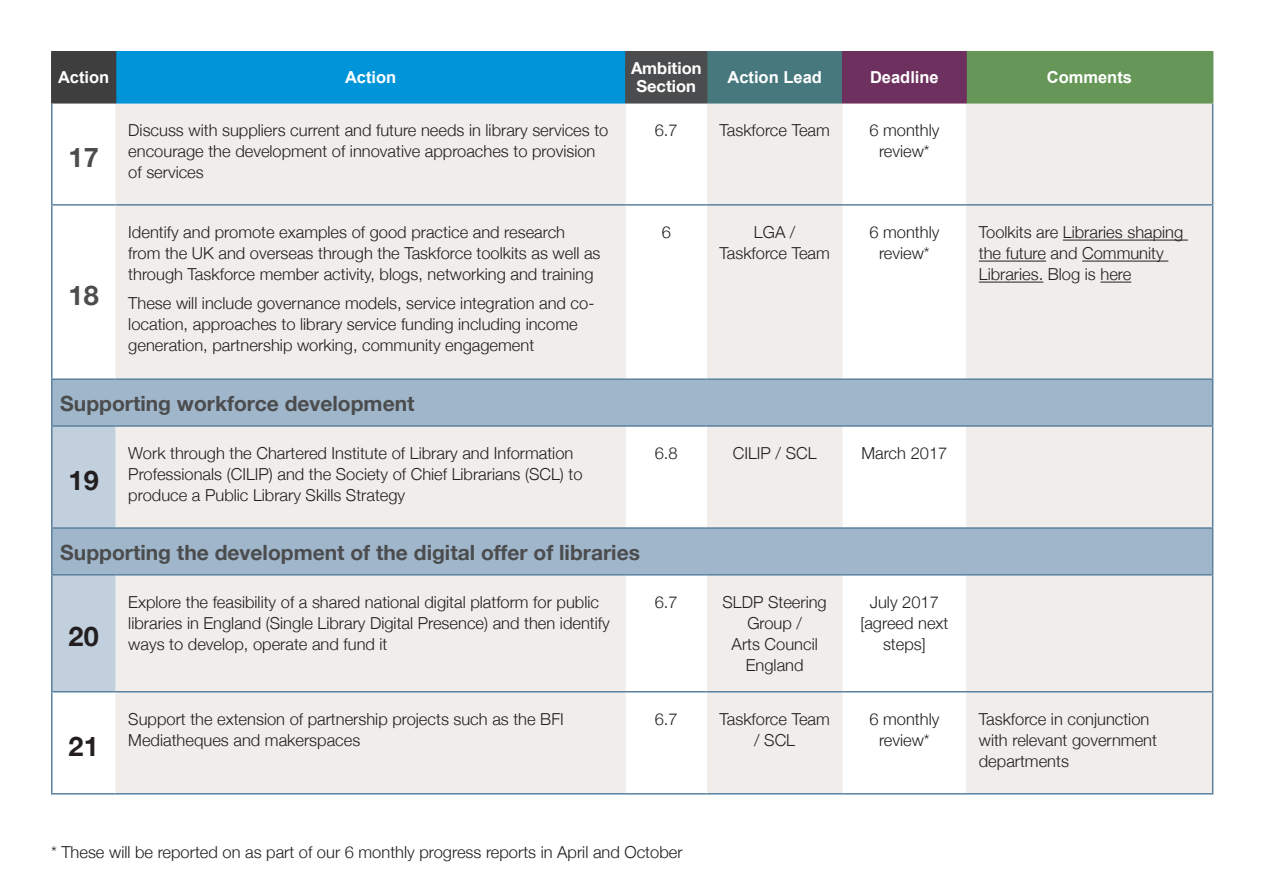
<style>
.page{position:relative;width:1263px;height:893px;background:#fff}
.page>*{position:absolute;margin:0;border:0;box-sizing:border-box;transform-origin:0 0}
.Heading_1_0{font:700 27px "Helvetica Neue";color:#231f20}
.Heading_1_0-2{font:700 27px "Helvetica Neue";color:#4b4c4d}
.Merged{font:700 21px "Helvetica Neue";color:#4b4c4d}
.Body{font:300 16.5px/21px "Helvetica Neue";color:#231f20}
.Lead{font:300 16.5px/21px "Helvetica Neue";color:#231f20;text-align:center}
.t1{font:700 16.5px "Arial";color:#fff}
.t2{font:700 16.5px "Helvetica Neue";color:#fff}
.Heading_1_0-3{font:300 16.5px "Helvetica Neue";color:#231f20}
</style>
<div class="page">
<div style="left:52px;top:52px;width:64px;height:51px;background:#3e3e3f"></div>
<div style="left:116px;top:52px;width:510px;height:51px;background:#0095d9"></div>
<div style="left:626px;top:52px;width:81px;height:51px;background:#4b4c4d"></div>
<div style="left:707px;top:52px;width:136px;height:51px;background:#47787d"></div>
<div style="left:843px;top:52px;width:123px;height:51px;background:#6e305e"></div>
<div style="left:966px;top:52px;width:247px;height:51px;background:#669758"></div>
<div style="left:116px;top:104px;width:1096px;height:689px;background:#f0edea"></div>
<svg style="left:626px;top:104px;width:340px;height:689px"></svg>
<svg style="left:116px;top:380px;width:1096px;height:194px;background:#cbd4dd"></svg>
<svg style="left:53px;top:380px;width:63px;height:313px;background:#b8c8d8"></svg>
<hr style="left:116px;top:51px;width:509px;height:2px;background:#0095d9">
<hr style="left:967px;top:51px;width:246px;height:2px;background:#669758">
<hr style="left:625px;top:53px;width:2px;height:49px;background:#4b4c4d">
<hr style="left:625px;top:51px;width:82px;height:2px;background:#4b4c4d">
<hr style="left:842px;top:51px;width:125px;height:2px;background:#6e305e">
<hr style="left:965px;top:53px;width:2px;height:49px;background:#6e305e">
<hr style="left:51px;top:104px;width:2px;height:100px;background:#5b819f">
<hr style="left:1212px;top:104px;width:1px;height:100px;background:#5b819f">
<hr style="left:51px;top:204px;width:65px;height:2px;background:#5b819f">
<hr style="left:51px;top:206px;width:2px;height:172px;background:#5b819f">
<hr style="left:116px;top:204px;width:510px;height:2px;background:#5b819f">
<hr style="left:626px;top:204px;width:81px;height:2px;background:#5b819f">
<hr style="left:707px;top:204px;width:136px;height:2px;background:#5b819f">
<hr style="left:843px;top:204px;width:123px;height:2px;background:#5b819f">
<hr style="left:966px;top:204px;width:247px;height:2px;background:#5b819f">
<hr style="left:1212px;top:206px;width:1px;height:172px;background:#5b819f">
<hr style="left:51px;top:378px;width:65px;height:2px;background:#5b819f">
<hr style="left:51px;top:380px;width:2px;height:45px;background:#5b819f">
<hr style="left:116px;top:378px;width:510px;height:2px;background:#5b819f">
<hr style="left:626px;top:378px;width:81px;height:2px;background:#5b819f">
<hr style="left:707px;top:378px;width:136px;height:2px;background:#5b819f">
<hr style="left:843px;top:378px;width:123px;height:2px;background:#5b819f">
<hr style="left:966px;top:378px;width:247px;height:2px;background:#5b819f">
<hr style="left:1212px;top:380px;width:1px;height:45px;background:#5b819f">
<hr style="left:51px;top:425px;width:65px;height:2px;background:#5b819f">
<hr style="left:51px;top:427px;width:2px;height:100px;background:#5b819f">
<hr style="left:116px;top:425px;width:510px;height:2px;background:#5b819f">
<hr style="left:626px;top:425px;width:81px;height:2px;background:#5b819f">
<hr style="left:707px;top:425px;width:136px;height:2px;background:#5b819f">
<hr style="left:843px;top:425px;width:123px;height:2px;background:#5b819f">
<hr style="left:966px;top:425px;width:247px;height:2px;background:#5b819f">
<hr style="left:1212px;top:427px;width:1px;height:100px;background:#5b819f">
<hr style="left:51px;top:527px;width:65px;height:2px;background:#5b819f">
<hr style="left:51px;top:529px;width:2px;height:45px;background:#5b819f">
<hr style="left:116px;top:527px;width:510px;height:2px;background:#5b819f">
<hr style="left:626px;top:527px;width:81px;height:2px;background:#5b819f">
<hr style="left:707px;top:527px;width:136px;height:2px;background:#5b819f">
<hr style="left:843px;top:527px;width:123px;height:2px;background:#5b819f">
<hr style="left:966px;top:527px;width:247px;height:2px;background:#5b819f">
<hr style="left:1212px;top:529px;width:1px;height:45px;background:#5b819f">
<hr style="left:51px;top:574px;width:65px;height:2px;background:#5b819f">
<hr style="left:51px;top:576px;width:2px;height:115px;background:#5b819f">
<hr style="left:116px;top:574px;width:510px;height:2px;background:#5b819f">
<hr style="left:626px;top:574px;width:81px;height:2px;background:#5b819f">
<hr style="left:707px;top:574px;width:136px;height:2px;background:#5b819f">
<hr style="left:843px;top:574px;width:123px;height:2px;background:#5b819f">
<hr style="left:966px;top:574px;width:247px;height:2px;background:#5b819f">
<hr style="left:1212px;top:576px;width:1px;height:115px;background:#5b819f">
<hr style="left:51px;top:691px;width:65px;height:1px;background:#5b819f">
<hr style="left:51px;top:692px;width:2px;height:101px;background:#5b819f">
<hr style="left:116px;top:691px;width:510px;height:1px;background:#5b819f">
<hr style="left:626px;top:691px;width:81px;height:1px;background:#5b819f">
<hr style="left:707px;top:691px;width:136px;height:1px;background:#5b819f">
<hr style="left:843px;top:691px;width:123px;height:1px;background:#5b819f">
<hr style="left:966px;top:691px;width:247px;height:1px;background:#5b819f">
<hr style="left:1212px;top:692px;width:1px;height:101px;background:#5b819f">
<hr style="left:51px;top:793px;width:65px;height:1px;background:#5b819f">
<hr style="left:116px;top:793px;width:510px;height:1px;background:#5b819f">
<hr style="left:626px;top:793px;width:81px;height:1px;background:#5b819f">
<hr style="left:707px;top:793px;width:136px;height:1px;background:#5b819f">
<hr style="left:843px;top:793px;width:123px;height:1px;background:#5b819f">
<hr style="left:966px;top:793px;width:247px;height:1px;background:#5b819f">
<hr style="left:51px;top:51px;width:65px;height:2px;background:#3e3e3f">
<hr style="left:116px;top:102px;width:509px;height:2px;background:#0095d9">
<hr style="left:625px;top:102px;width:82px;height:2px;background:#4b4c4d">
<hr style="left:842px;top:102px;width:125px;height:2px;background:#6e305e">
<hr style="left:51px;top:102px;width:65px;height:2px;background:#3e3e3f">
<hr style="left:707px;top:102px;width:135px;height:2px;background:#47787d">
<hr style="left:707px;top:51px;width:135px;height:2px;background:#47787d">
<hr style="left:967px;top:102px;width:246px;height:2px;background:#669758">
<hr style="left:51px;top:53px;width:2px;height:49px;background:#3e3e3f">
<hr style="left:842px;top:53px;width:1px;height:49px;background:#6e305e">
<hr style="left:1063px;top:240px;width:125px;height:1px;background:#231f20">
<hr style="left:979px;top:261px;width:67px;height:1px;background:#231f20">
<hr style="left:1082px;top:261px;width:86px;height:1px;background:#231f20">
<hr style="left:979px;top:282px;width:64px;height:1px;background:#231f20">
<hr style="left:1100px;top:282px;width:31px;height:1px;background:#231f20">
<p class="t1" style="left:58px;top:67px;width:53px">Action</p>
<p class="t1" style="left:345px;top:67px;width:53px">Action</p>
<p class="t2" style="left:631px;top:55px;width:72px">Ambition</p>
<p class="t2" style="left:636px;top:73px;width:61px">Section</p>
<p class="t1" style="left:727px;top:67px;width:96px">Action Lead</p>
<p class="t1" style="left:870px;top:67px;width:70px">Deadline</p>
<p class="t1" style="left:1047px;top:67px;width:87px">Comments</p>
<p class="Heading_1_0-2" style="left:69px;top:136px;width:32px">17</p>
<p class="Heading_1_0-2" style="left:69px;top:274px;width:32px">18</p>
<p class="Body" style="left:128px;top:118px;width:482px">Discuss with suppliers current and future needs in library services to encourage the development of innovative approaches to provision of services</p>
<p class="Heading_1_0-3" style="left:655px;top:117px;width:24px">6.7</p>
<p class="Lead" style="left:719px;top:118px;width:112px">Taskforce Team</p>
<p class="Lead" style="left:869px;top:118px;width:71px">6 monthly review*</p>
<p class="Body" style="left:128px;top:220px;width:474px">Identify and promote examples of good practice and research from the UK and overseas through the Taskforce toolkits as well as through Taskforce member activity, blogs, networking and training</p>
<p class="Body" style="left:128px;top:292px;width:468px">These will include governance models, service integration and co&shy;location, approaches to library service funding including income generation, partnership working, community engagement</p>
<p class="Heading_1_0-3" style="left:662px;top:219px;width:11px">6</p>
<p class="Lead" style="left:719px;top:220px;width:112px">LGA /<br>Taskforce Team</p>
<p class="Lead" style="left:869px;top:220px;width:71px">6 monthly review*</p>
<p class="Body" style="left:979px;top:220px;width:206px">Toolkits are Libraries shaping the future and Community<br>Libraries. Blog is here</p>
<p class="Merged" style="left:60px;top:387px;width:356px">Supporting workforce development</p>
<p class="Body" style="left:128px;top:442px;width:456px">Work through the Chartered Institute of Library and Information<br>Professionals (CILIP) and the Society of Chief Librarians (SCL) to produce a Public Library Skills Strategy</p>
<p class="Heading_1_0-3" style="left:655px;top:440px;width:24px">6.8</p>
<p class="Lead" style="left:733px;top:442px;width:85px">CILIP / SCL</p>
<p class="Lead" style="left:861px;top:442px;width:87px">March 2017</p>
<p class="Merged" style="left:60px;top:536px;width:581px">Supporting the development of the digital offer of libraries</p>
<p class="Heading_1_0" style="left:69px;top:459px;width:32px">19</p>
<p class="Heading_1_0" style="left:69px;top:616px;width:32px">20</p>
<p class="Heading_1_0" style="left:69px;top:725px;width:32px">21</p>
<p class="Body" style="left:128px;top:590px;width:483px">Explore the feasibility of a shared national digital platform for public libraries in England (Single Library Digital Presence) and then identify ways to develop, operate and fund it</p>
<p class="Heading_1_0-3" style="left:655px;top:589px;width:24px">6.7</p>
<p class="Lead" style="left:722px;top:590px;width:106px">SLDP Steering<br>Group /<br>Arts Council<br>England</p>
<p class="Lead" style="left:860px;top:590px;width:90px">July 2017 [agreed next steps]</p>
<p class="Body" style="left:128px;top:707px;width:437px">Support the extension of partnership projects such as the BFI<br>Mediatheques and makerspaces</p>
<p class="Heading_1_0-3" style="left:655px;top:705px;width:24px">6.7</p>
<p class="Lead" style="left:719px;top:707px;width:112px">Taskforce Team / SCL</p>
<p class="Lead" style="left:869px;top:707px;width:71px">6 monthly review*</p>
<p class="Body" style="left:979px;top:707px;width:180px">Taskforce in conjunction with relevant government departments</p>
<p class="Body" style="left:51px;top:841px;width:633px">* These will be reported on as part of our 6 monthly progress reports in April and October</p>
</div>
